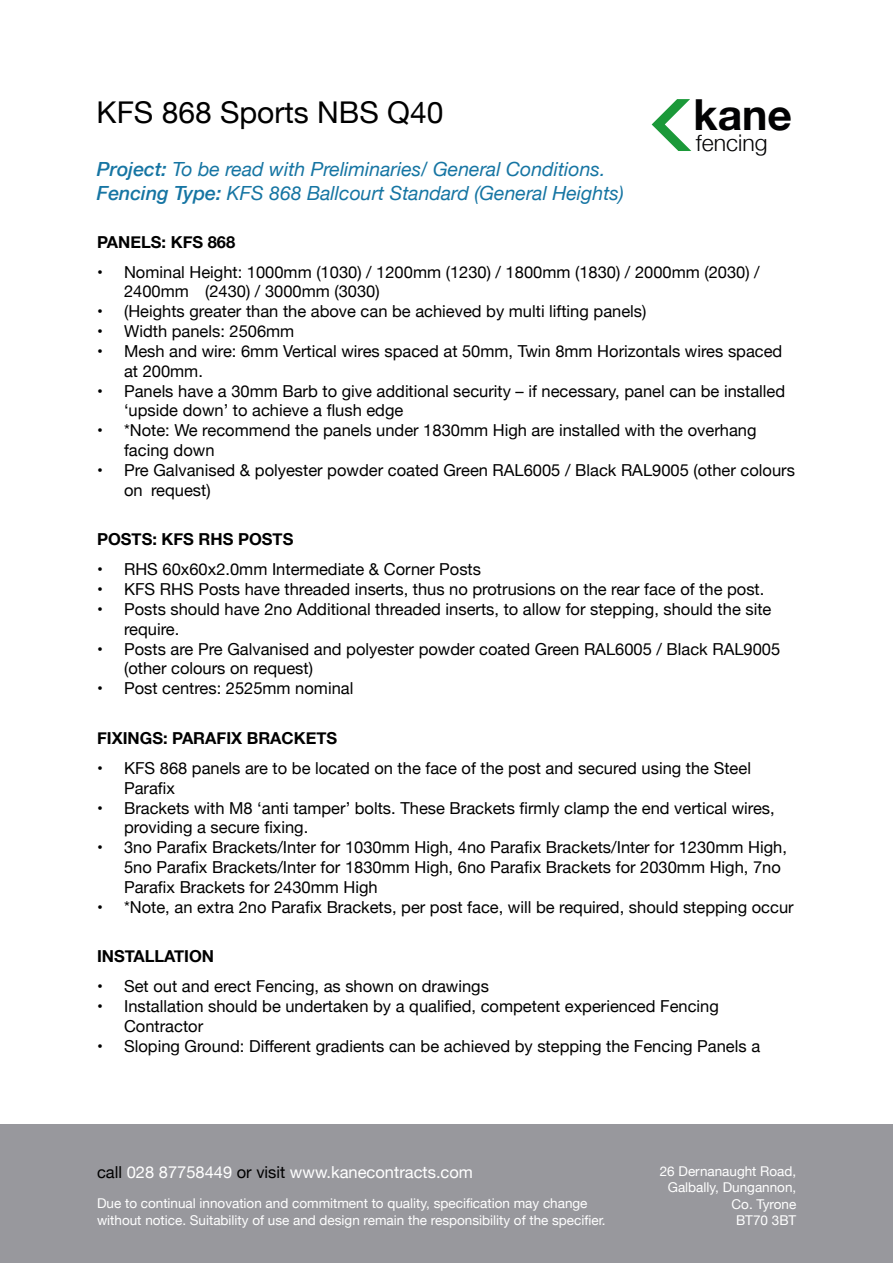
<style>
.page{position:relative;width:893px;height:1263px;background:#fff}
.page>*{position:absolute;margin:0;border:0;box-sizing:border-box;transform-origin:0 0}
.t1{font:700 42.75px "Helvetica Neue";color:#020203}
.t2{font:30px "Helvetica Neue";color:#000}
.t3{font:300 23.1px "Helvetica Neue";color:#020203}
.t4{font:italic 19.5px/23.4px "Helvetica Neue";color:#1675a3}
.t5{font:16.5px/19.8px "Helvetica Neue";color:#000}
.t6{font:700 16.5px "Helvetica Neue";color:#000}
.t7{font:16.5px "Helvetica Neue";color:#fff}
.t8{font:13.5px/16.5px "Helvetica Neue";color:#fff}
.s1{font-weight:500}
.s2{color:#000}
</style>
<div class="page">
<div style="left:0;top:1125px;width:893px;height:138px;background:#98989d"></div>
<svg style="left:652px;top:99px;width:40px;height:52px"></svg>
<h2 class="t2" style="left:97px;top:91px;width:348px">KFS 868 Sports NBS Q40</h2>
<h1 class="t1" style="left:693px;top:81px;width:100px">kane</h1>
<h3 class="t3" style="left:696px;top:124px;width:73px">fencing</h3>
<p class="t4" style="left:97px;top:159px;width:529px"><span class="s1">Project:</span> To be read with Preliminaries/ General Conditions.<br><span class="s1">Fencing Type:</span> KFS 868 Ballcourt Standard (General Heights)</p>
<p class="t6" style="left:97px;top:229px;width:140px">PANELS: KFS 868</p>
<p class="t5" style="left:124px;top:263px;width:637px;text-indent:-27px">• Nominal Height: 1000mm (1030) / 1200mm (1230) / 1800mm (1830) / 2000mm (2030) /<br>2400mm (2430) / 3000mm (3030)</p>
<p class="t5" style="left:97px;top:302px;width:551px">• (Heights greater than the above can be achieved by multi lifting panels)</p>
<p class="t5" style="left:97px;top:322px;width:199px">• Width panels: 2506mm</p>
<p class="t5" style="left:124px;top:342px;width:660px;text-indent:-27px">• Mesh and wire: 6mm Vertical wires spaced at 50mm, Twin 8mm Horizontals wires spaced at 200mm.</p>
<p class="t5" style="left:124px;top:382px;width:663px;text-indent:-27px">• Panels have a 30mm Barb to give additional security – if necessary, panel can be installed ‘upside down’ to achieve a flush edge</p>
<p class="t5" style="left:124px;top:421px;width:634px;text-indent:-27px">• *Note: We recommend the panels under 1830mm High are installed with the overhang facing down</p>
<p class="t5" style="left:124px;top:461px;width:672px;text-indent:-27px">• Pre Galvanised &amp; polyester powder coated Green RAL6005 / Black RAL9005 (other colours on request)</p>
<p class="t6" style="left:97px;top:526px;width:198px">POSTS: KFS RHS POSTS</p>
<p class="t5" style="left:97px;top:560px;width:385px">• RHS 60x60x2.0mm Intermediate &amp; Corner Posts</p>
<p class="t5" style="left:97px;top:580px;width:669px">• KFS RHS Posts have threaded inserts, thus no protrusions on the rear face of the post.</p>
<p class="t5" style="left:124px;top:600px;width:649px;text-indent:-27px">• Posts should have 2no Additional threaded inserts, to allow for stepping, should the site require.</p>
<p class="t5" style="left:124px;top:640px;width:658px;text-indent:-27px">• Posts are Pre Galvanised and polyester powder coated Green RAL6005 / Black RAL9005 (other colours on request)</p>
<p class="t5" style="left:97px;top:679px;width:258px">• Post centres: 2525mm nominal</p>
<p class="t6" style="left:97px;top:725px;width:242px">FIXINGS: PARAFIX BRACKETS</p>
<p class="t5" style="left:124px;top:759px;width:628px;text-indent:-27px">• KFS 868 panels are to be located on the face of the post and secured using the Steel<br>Parafix</p>
<p class="t5" style="left:124px;top:799px;width:652px;text-indent:-27px">• Brackets with M8 ‘anti tamper’ bolts. These Brackets firmly clamp the end vertical wires, providing a secure fixing.</p>
<p class="t5" style="left:124px;top:838px;width:664px;text-indent:-27px">• 3no Parafix Brackets/Inter for 1030mm High, 4no Parafix Brackets/Inter for 1230mm High,<br>5no Parafix Brackets/Inter for 1830mm High, 6no Parafix Brackets for 2030mm High, 7no<br>Parafix Brackets for 2430mm High</p>
<p class="t5" style="left:97px;top:898px;width:698px">• *Note, an extra 2no Parafix Brackets, per post face, will be required, should stepping occur</p>
<p class="t6" style="left:97px;top:943px;width:119px">INSTALLATION</p>
<p class="t5" style="left:97px;top:977px;width:393px">• Set out and erect Fencing, as shown on drawings</p>
<p class="t5" style="left:124px;top:997px;width:596px;text-indent:-27px">• Installation should be undertaken by a qualified, competent experienced Fencing<br>Contractor</p>
<p class="t5" style="left:97px;top:1037px;width:665px">• Sloping Ground: Different gradients can be achieved by stepping the Fencing Panels a</p>
<p class="t7" style="left:97px;top:1161px;width:377px"><span class="s2">call</span> 028 87758449 <span class="s2">or visit</span> www.kanecontracts.com</p>
<p class="t8" style="left:97px;top:1196px;width:510px">Due to continual innovation and commitment to quality, specification may change without notice. Suitability of use and design remain the responsibility of the specifier.</p>
<p class="t8" style="left:660px;top:1163px;width:138px;text-align:right">26 Dernanaught Road,<br>Galbally, Dungannon,<br>Co. Tyrone<br>BT70 3BT</p>
</div>
